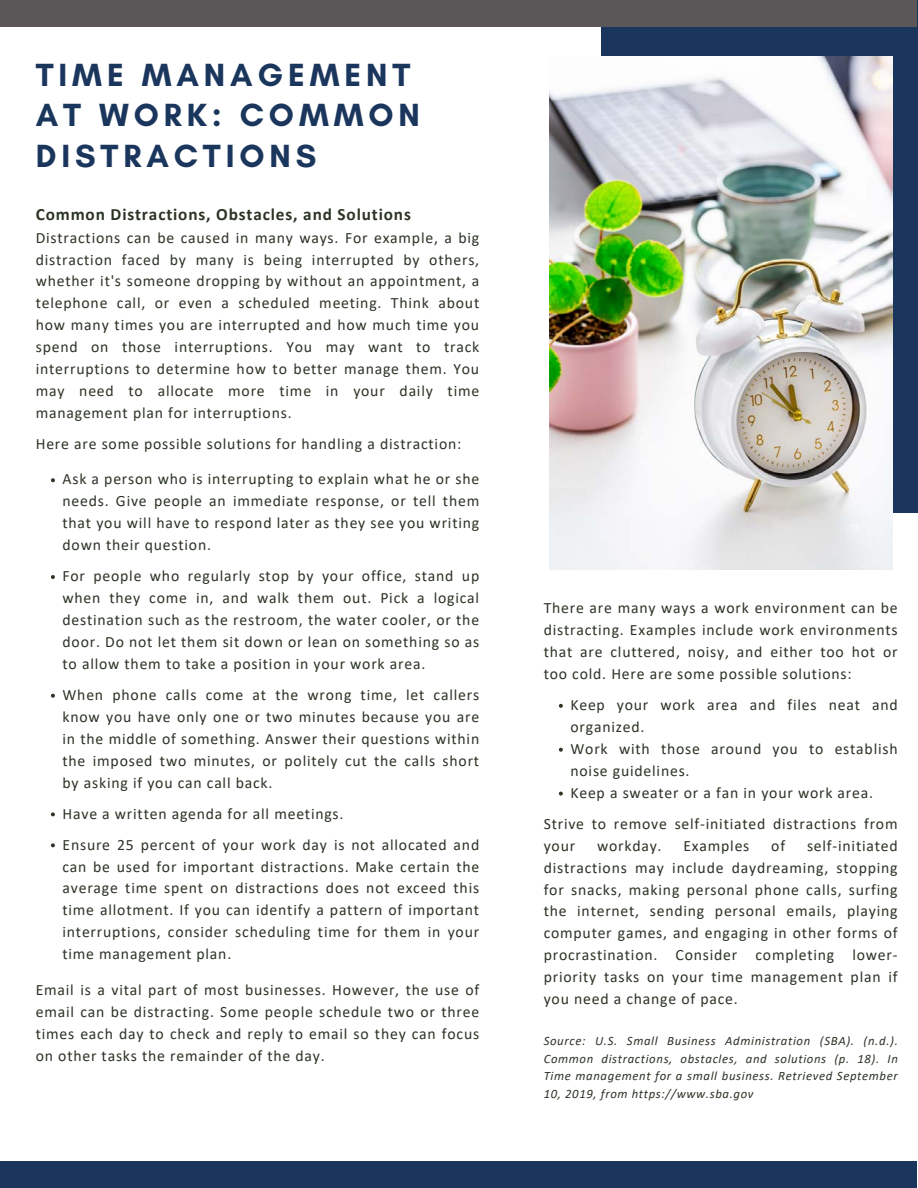
<style>
.page{position:relative;width:918px;height:1188px;background:#fff}
.page>*{position:absolute;margin:0;border:0;box-sizing:border-box;transform-origin:0 0}
.t1{font:700 32.7px/40.5px "Glacial Indifference";letter-spacing:.15em;color:#1b365d}
.t2{font:700 17.25px "Calibri";letter-spacing:.05em;color:#2b3425}
.t3{font:15.75px/21.9px "Calibri";letter-spacing:.05em;color:#2b3425;text-align:justify}
.t4{font:italic 12.75px/17.4px "Calibri";letter-spacing:.05em;color:#2b3425;text-align:justify}
</style>
<div class="page">
<div style="left:602px;top:0;width:316px;height:513px;background:#1b365d"></div>
<div style="left:0;top:0;width:917px;height:27px;background:#5b5758"></div>
<div style="left:0;top:1162px;width:916px;height:26px;background:#1b365d"></div>
<img style="left:550px;top:56px;width:343px;height:513px">
<svg style="left:559px;top:704px;width:4px;height:4px"></svg>
<svg style="left:559px;top:748px;width:4px;height:4px"></svg>
<svg style="left:559px;top:792px;width:4px;height:4px"></svg>
<svg style="left:51px;top:478px;width:4px;height:4px"></svg>
<svg style="left:51px;top:575px;width:4px;height:4px"></svg>
<svg style="left:51px;top:694px;width:4px;height:4px"></svg>
<svg style="left:51px;top:812px;width:4px;height:4px"></svg>
<svg style="left:51px;top:843px;width:4px;height:4px"></svg>
<h1 class="t1" style="left:36px;top:54px;width:386px">TIME MANAGEMENT<br>AT WORK: COMMON<br>DISTRACTIONS</h1>
<p class="t2" style="left:36px;top:207px;width:377px">Common Distractions, Obstacles, and Solutions</p>
<p class="t3" style="left:36px;top:228px;width:445px">Distractions can be caused in many ways. For example, a big distraction faced by many is being interrupted by others, whether it's someone dropping by without an appointment, a telephone call, or even a scheduled meeting. Think about how many times you are interrupted and how much time you spend on those interruptions. You may want to track interruptions to determine how to better manage them. You may need to allocate more time in your daily time management plan for interruptions.</p>
<p class="t3" style="left:36px;top:434px;width:427px">Here are some possible solutions for handling a distraction:</p>
<p class="t3" style="left:63px;top:470px;width:418px">Ask a person who is interrupting to explain what he or she needs. Give people an immediate response, or tell them that you will have to respond later as they see you writing down their question.</p>
<p class="t3" style="left:63px;top:566px;width:418px">For people who regularly stop by your office, stand up when they come in, and walk them out. Pick a logical destination such as the restroom, the water cooler, or the door. Do not let them sit down or lean on something so as to allow them to take a position in your work area.</p>
<p class="t3" style="left:63px;top:685px;width:418px">When phone calls come at the wrong time, let callers know you have only one or two minutes because you are in the middle of something. Answer their questions within the imposed two minutes, or politely cut the calls short by asking if you can call back.</p>
<p class="t3" style="left:63px;top:799px;width:418px;line-height:30.9px">Have a written agenda for all meetings.<br>Ensure 25 percent of your work day is not allocated and</p>
<p class="t3" style="left:63px;top:857px;width:418px">can be used for important distractions. Make certain the average time spent on distractions does not exceed this time allotment. If you can identify a pattern of important interruptions, consider scheduling time for them in your time management plan.</p>
<p class="t3" style="left:36px;top:980px;width:445px">Email is a vital part of most businesses. However, the use of email can be distracting. Some people schedule two or three times each day to check and reply to email so they can focus on other tasks the remainder of the day.</p>
<p class="t3" style="left:544px;top:598px;width:355px">There are many ways a work environment can be distracting. Examples include work environments that are cluttered, noisy, and either too hot or too cold. Here are some possible solutions:</p>
<p class="t3" style="left:570px;top:695px;width:329px;text-align:left">Keep your work area and files neat and organized.<br>Work with those around you to establish noise guidelines.<br>Keep a sweater or a fan in your work area.</p>
<p class="t3" style="left:544px;top:814px;width:355px">Strive to remove self-initiated distractions from your</p>
<p class="t3" style="left:544px;top:836px;width:356px;text-indent:263px">self-initiated distractions may include daydreaming, stopping for snacks, making personal phone calls, surfing the internet, sending personal emails, playing computer games, and engaging in other forms of procrastination. Consider completing lower&shy;priority tasks on your time management plan if you need a change of pace.</p>
<p class="t4" style="left:544px;top:1033px;width:356px">Source: U.S. Small Business Administration (SBA). (n.d.).<br>Common distractions, obstacles, and solutions (p. 18). In Time management for a small business. Retrieved September 10, 2019, from https://www.sba.gov</p>
<p class="t3" style="left:597px;top:836px;width:66px">workday.</p>
<p class="t3" style="left:683px;top:836px;width:67px">Examples</p>
<p class="t3" style="left:771px;top:836px;width:15px">of</p>
</div>
